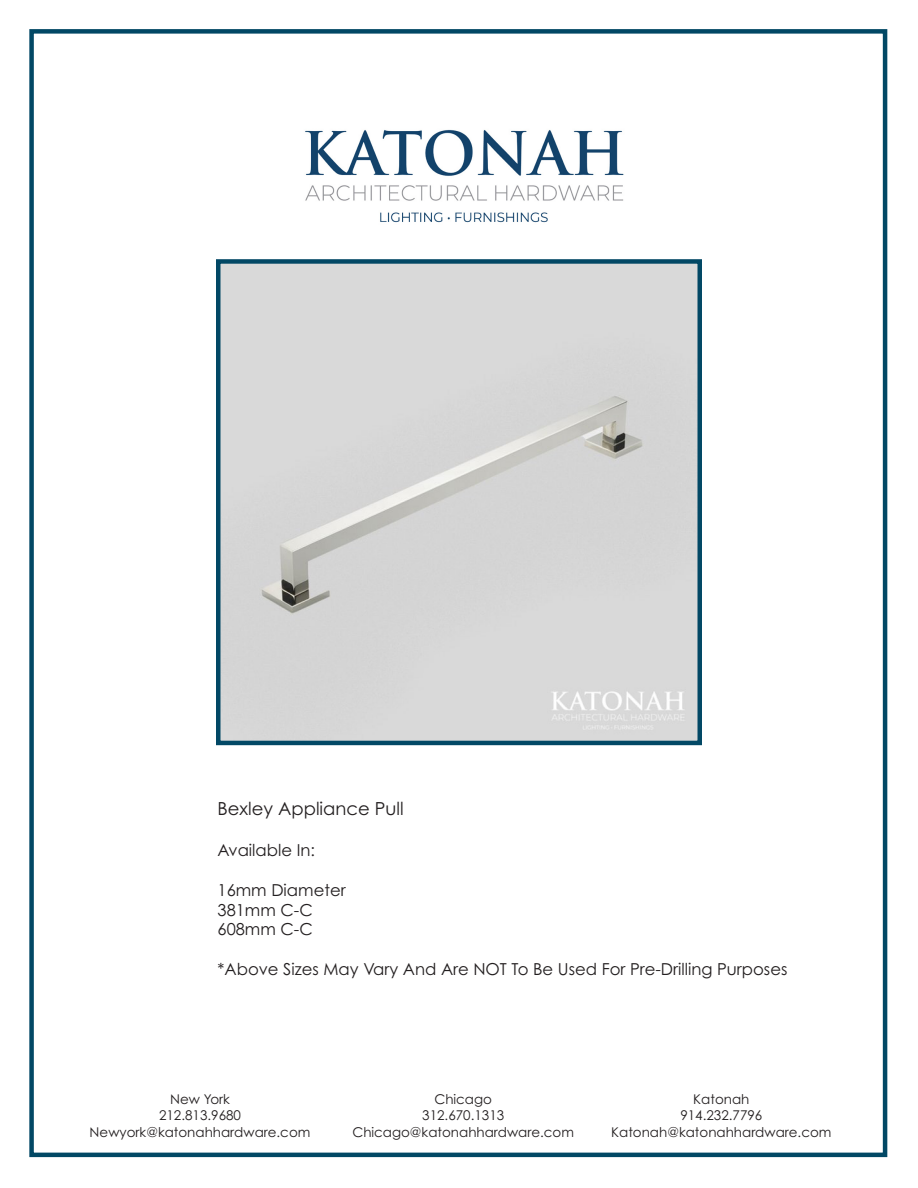
<style>
.page{position:relative;width:918px;height:1188px;background:#fff}
.page>*{position:absolute;margin:0;border:0;box-sizing:border-box;transform-origin:0 0}
.t1{font:18px "Century Gothic Pro";color:#231f20}
.t2{font:16.5px "Century Gothic Pro";color:#231f20}
.t3{font:13.5px "Century Gothic Pro";color:#231f20}
</style>
<div class="page">
<div style="left:29px;top:29px;width:858px;height:1128px;border:4px solid #024865"></div>
<div style="left:221px;top:264px;width:476px;height:476px;background:#d8d8d7"></div>
<div style="left:216px;top:259px;width:486px;height:486px;border:4px solid #024865"></div>
<img style="left:305px;top:129px;width:319px;height:94px">
<p class="t1" style="left:218px;top:797px;width:188px">Bexley Appliance Pull</p>
<p class="t2" style="left:218px;top:840px;width:99px">Available In:</p>
<p class="t2" style="left:218px;top:880px;width:130px">16mm Diameter</p>
<p class="t2" style="left:218px;top:900px;width:97px">381mm C-C</p>
<p class="t2" style="left:218px;top:919px;width:97px">608mm C-C</p>
<p class="t2" style="left:218px;top:959px;width:571px">*Above Sizes May Vary And Are NOT To Be Used For Pre-Drilling Purposes</p>
<p class="t3" style="left:170px;top:1091px;width:61px">New York</p>
<p class="t3" style="left:159px;top:1107px;width:83px">212.813.9680</p>
<p class="t3" style="left:90px;top:1123px;width:222px">Newyork@katonahhardware.com</p>
<p class="t3" style="left:434px;top:1091px;width:59px">Chicago</p>
<p class="t3" style="left:422px;top:1107px;width:83px">312.670.1313</p>
<p class="t3" style="left:352px;top:1123px;width:223px">Chicago@katonahhardware.com</p>
<p class="t3" style="left:693px;top:1091px;width:58px">Katonah</p>
<p class="t3" style="left:680px;top:1107px;width:83px">914.232.7796</p>
<p class="t3" style="left:611px;top:1123px;width:222px">Katonah@katonahhardware.com</p>
</div>
